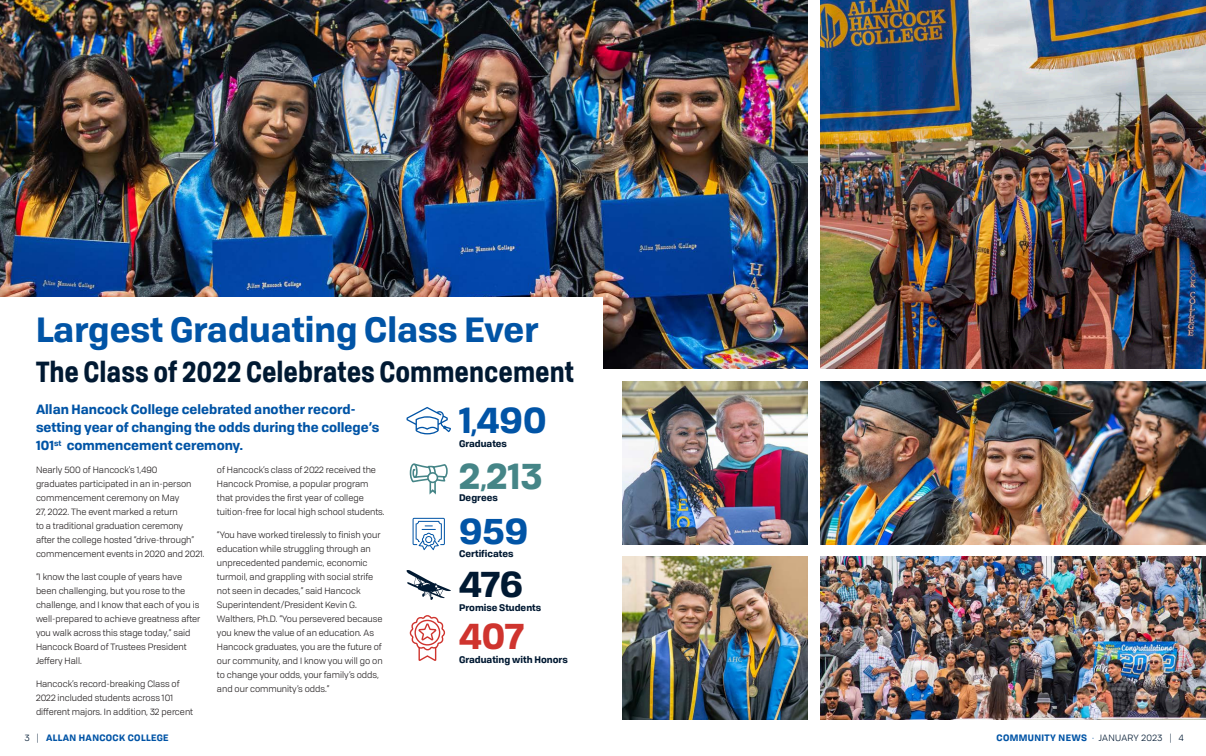
<style>
.page{position:relative;width:1206px;height:756px;background:#fff}
.page>*{position:absolute;margin:0;border:0;box-sizing:border-box;transform-origin:0 0}
.t1{font:700 35.7px "Tofino Pro Personal";color:#0154a6}
.t2{font:700 35.7px "Tofino Pro Personal";color:#458587}
.t3{font:700 35.7px "Tofino Pro Personal";color:#001932}
.t4{font:700 35.7px "Tofino Pro Personal";color:#cf342e}
.t5{font:700 34px "Tofino Pro Personal";color:#0154a6}
.t6{font:700 28.5px "Tofino Pro Personal Narrow";color:#001932}
.Intro_Paragraph{font:700 13px/18.3px "Tofino Pro Personal";color:#0154a6}
.t7{font:700 9.3px "Tofino Pro Personal";color:#001932}
.Body_Copy{font:9px/14px "Tofino Pro Personal";color:#231f20}
.t8{font:700 9px "Tofino Pro Personal";letter-spacing:.04em;color:#0154a6}
.s1{font-size:24.4px}
.s2{font-weight:400;color:#001932}
.s3{font-weight:400}
</style>
<div class="page">
<img style="left:0;top:0;width:808px;height:369px">
<div style="left:0;top:297px;width:603px;height:107px;background:#fff"></div>
<svg style="left:413px;top:518px;width:32px;height:32px"></svg>
<svg style="left:409px;top:463px;width:39px;height:32px"></svg>
<svg style="left:407px;top:407px;width:44px;height:27px"></svg>
<img style="left:820px;top:0;width:386px;height:369px">
<img style="left:820px;top:557px;width:386px;height:163px">
<img style="left:820px;top:381px;width:386px;height:163px">
<img style="left:623px;top:557px;width:185px;height:163px">
<img style="left:623px;top:381px;width:185px;height:163px">
<svg style="left:407px;top:570px;width:44px;height:30px"></svg>
<svg style="left:409px;top:615px;width:37px;height:46px"></svg>
<p class="t5" style="left:36px;top:302px;width:504px">Largest Graduating Class Ever</p>
<p class="t6" style="left:36px;top:349px;width:540px">The Class of 2022 Celebrates Commencement</p>
<p class="Intro_Paragraph" style="left:36px;top:399px;width:345px">Allan Hancock College celebrated another record&shy;setting year of changing the odds during the college’s<br>101<sup>st</sup> commencement ceremony.</p>
<p class="Body_Copy" style="left:36px;top:462px;width:170px">Nearly 500 of Hancock’s 1,490<br>graduates participated in an in-person commencement ceremony on May<br>27, 2022. The event marked a return<br>to a traditional graduation ceremony<br>after the college hosted “drive-through” commencement events in 2020 and 2021.</p>
<p class="Body_Copy" style="left:36px;top:569px;width:166px">“I know the last couple of years have been challenging, but you rose to the challenge, and I know that each of you is well-prepared to achieve greatness after you walk across this stage today,” said Hancock Board of Trustees President Jeffery Hall.</p>
<p class="Body_Copy" style="left:36px;top:676px;width:159px">Hancock’s record-breaking Class of<br>2022 included students across 101 different majors. In addition, 32 percent</p>
<p class="t1" style="left:459px;top:391px;width:89px">1<span class="s1">,</span>490</p>
<p class="t7" style="left:459px;top:436px;width:49px">Graduates</p>
<p class="t2" style="left:459px;top:446px;width:85px">2<span class="s1">,</span>213</p>
<p class="Body_Copy" style="left:217px;top:462px;width:169px">of Hancock’s class of 2022 received the Hancock Promise, a popular program that provides the first year of college tuition-free for local high school students.</p>
<p class="Body_Copy" style="left:217px;top:527px;width:167px">“You have worked tirelessly to finish your education while struggling through an unprecedented pandemic, economic turmoil, and grappling with social strife not seen in decades,” said Hancock Superintendent/President Kevin G.<br>Walthers, Ph.D. “You persevered because you knew the value of an education. As Hancock graduates, you are the future of our community, and I know you will go on to change your odds, your family’s odds, and our community’s odds.”</p>
<p class="t7" style="left:459px;top:490px;width:40px">Degrees</p>
<p class="t1" style="left:459px;top:502px;width:71px">959</p>
<p class="t7" style="left:459px;top:546px;width:56px">Certificates</p>
<p class="t3" style="left:459px;top:555px;width:66px">476</p>
<p class="t7" style="left:459px;top:600px;width:84px">Promise Students</p>
<p class="t4" style="left:459px;top:607px;width:66px">407</p>
<p class="t7" style="left:459px;top:652px;width:110px">Graduating with Honors</p>
<p class="t8" style="left:25px;top:731px;width:145px"><span class="s2">3 |</span> ALLAN HANCOCK COLLEGE</p>
<p class="t8" style="left:997px;top:730px;width:189px">COMMUNITY NEWS <span class="s3">·</span> <span class="s2">JANUARY 2023 | 4</span></p>
</div>
